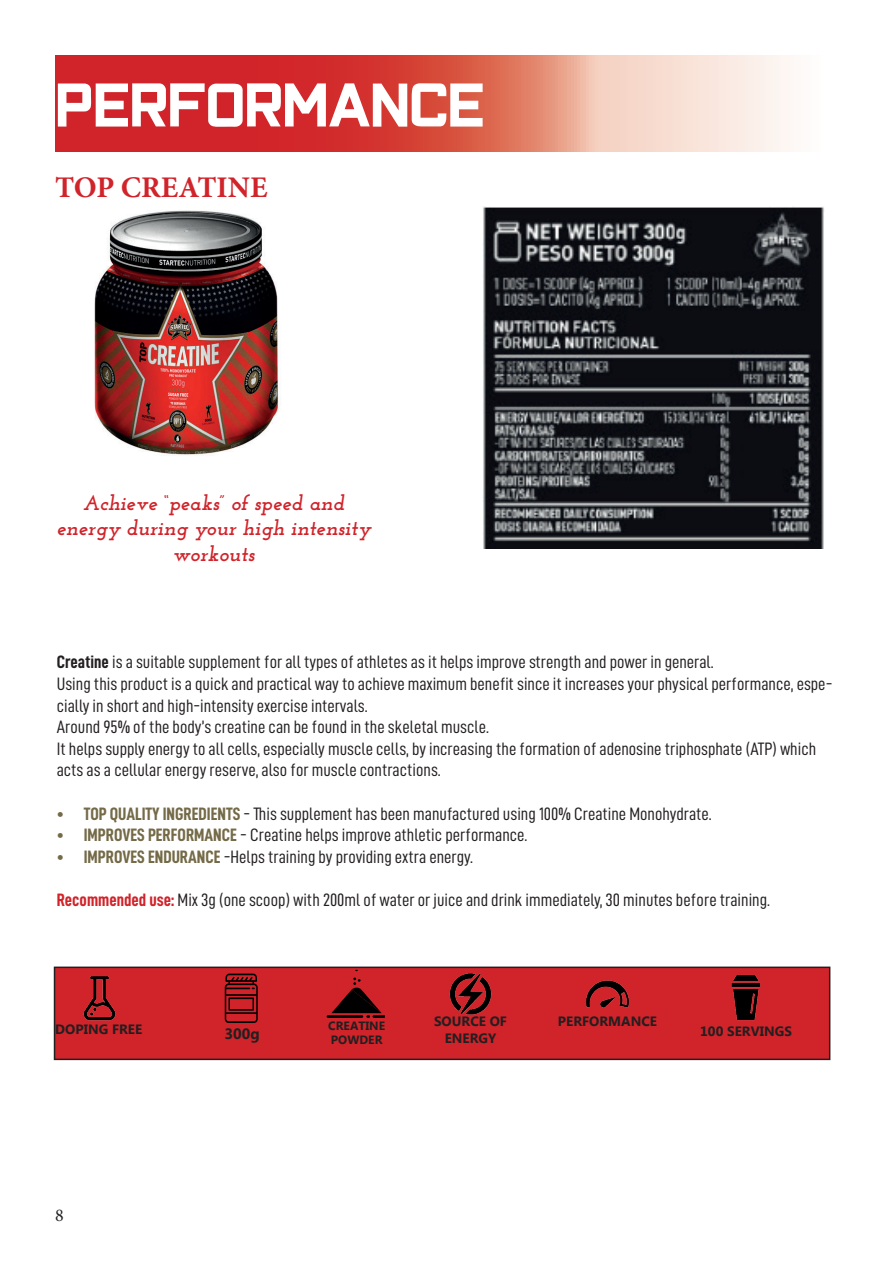
<style>
.page{position:relative;width:893px;height:1263px;background:#fff}
.page>*{position:absolute;margin:0;border:0;box-sizing:border-box;transform-origin:0 0}
.t1{font:61.5px "Closeness";color:#fff}
.t2{font:700 30px "Minion Pro";color:#d1232a}
.t3{font:italic 100 21px/25.2px "Josefin Slab";color:#d0232a;text-align:center}
.t4{font:18px/21.6px "D DIN Condensed";color:#231f20}
.t5{font:18px "Minion Pro";color:#231f20}
.t6{font:700 15px "Microsoft New Tai Lue";color:#231f20}
.t7{font:700 13.5px/16.2px "Microsoft New Tai Lue";color:#231f20;text-align:center}
.t8{font:700 12px/14.4px "Microsoft New Tai Lue";color:#231f20}
.s1{font-family:"D DIN Condensed Bold"}
.s2{font-family:"D DIN Condensed Bold";color:#746a47}
.s3{font-family:"D DIN Condensed Bold";color:#d1232a}
</style>
<div class="page">
<svg style="left:55px;top:55px;width:736px;height:97px;background:#df6d67"></svg>
<img style="left:94px;top:210px;width:185px;height:245px">
<img style="left:482px;top:206px;width:342px;height:343px">
<div style="left:55px;top:967px;width:775px;height:92px;background:#d1232a"></div>
<div style="left:54px;top:966px;width:776px;height:94px;border:2px solid #231f20"></div>
<img style="left:83px;top:976px;width:33px;height:45px">
<img style="left:449px;top:973px;width:43px;height:42px">
<img style="left:586px;top:980px;width:43px;height:28px">
<img style="left:731px;top:975px;width:30px;height:45px">
<svg style="left:225px;top:973px;width:33px;height:50px"></svg>
<hr style="left:327px;top:1015px;width:36px;height:3px;background:#000">
<svg style="left:331px;top:977px;width:54px;height:41px"></svg>
<h1 class="t1" style="left:55px;top:68px;width:431px">PERFORMANCE</h1>
<h2 class="t2" style="left:55px;top:169px;width:214px">TOP CREATINE</h2>
<p class="t3" style="left:57px;top:490px;width:316px">Achieve “peaks” of speed and energy during your high intensity workouts</p>
<p class="t4" style="left:57px;top:651px;width:777px"><span class="s1">Creatine</span> is a suitable supplement for all types of athletes as it helps improve strength and power in general.<br>Using this product is a quick and practical way to achieve maximum benefit since it increases your physical performance, espe&shy;cially in short and high-intensity exercise intervals.<br>Around 95% of the body’s creatine can be found in the skeletal muscle.<br>It helps supply energy to all cells, especially muscle cells, by increasing the formation of adenosine triphosphate (ATP) which acts as a cellular energy reserve, also for muscle contractions.</p>
<p class="t4" style="left:57px;top:802px;width:656px"><span class="s2">• TOP QUALITY INGREDIENTS</span> - This supplement has been manufactured using 100% Creatine Monohydrate.</p>
<p class="t4" style="left:57px;top:824px;width:472px"><span class="s2">• IMPROVES PERFORMANCE</span> - Creatine helps improve athletic performance.</p>
<p class="t4" style="left:57px;top:845px;width:418px"><span class="s2">• IMPROVES ENDURANCE</span> -Helps training by providing extra energy.</p>
<p class="t4" style="left:57px;top:889px;width:715px"><span class="s3">Recommended use:</span> Mix 3g (one scoop) with 200ml of water or juice and drink immediately, 30 minutes before training.</p>
<p class="t7" style="left:55px;top:1022px;width:88px">DOPING FREE</p>
<p class="t6" style="left:225px;top:1025px;width:37px">300g</p>
<p class="t7" style="left:434px;top:1014px;width:74px">SOURCE OF<br>ENERGY</p>
<p class="t7" style="left:558px;top:1014px;width:101px">PERFORMANCE</p>
<p class="t8" style="left:328px;top:1019px;width:58px">CREATINE<br>POWDER</p>
<p class="t7" style="left:700px;top:1024px;width:93px">100 SERVINGS</p>
<p class="t5" style="left:55px;top:1203px;width:10px">8</p>
</div>
